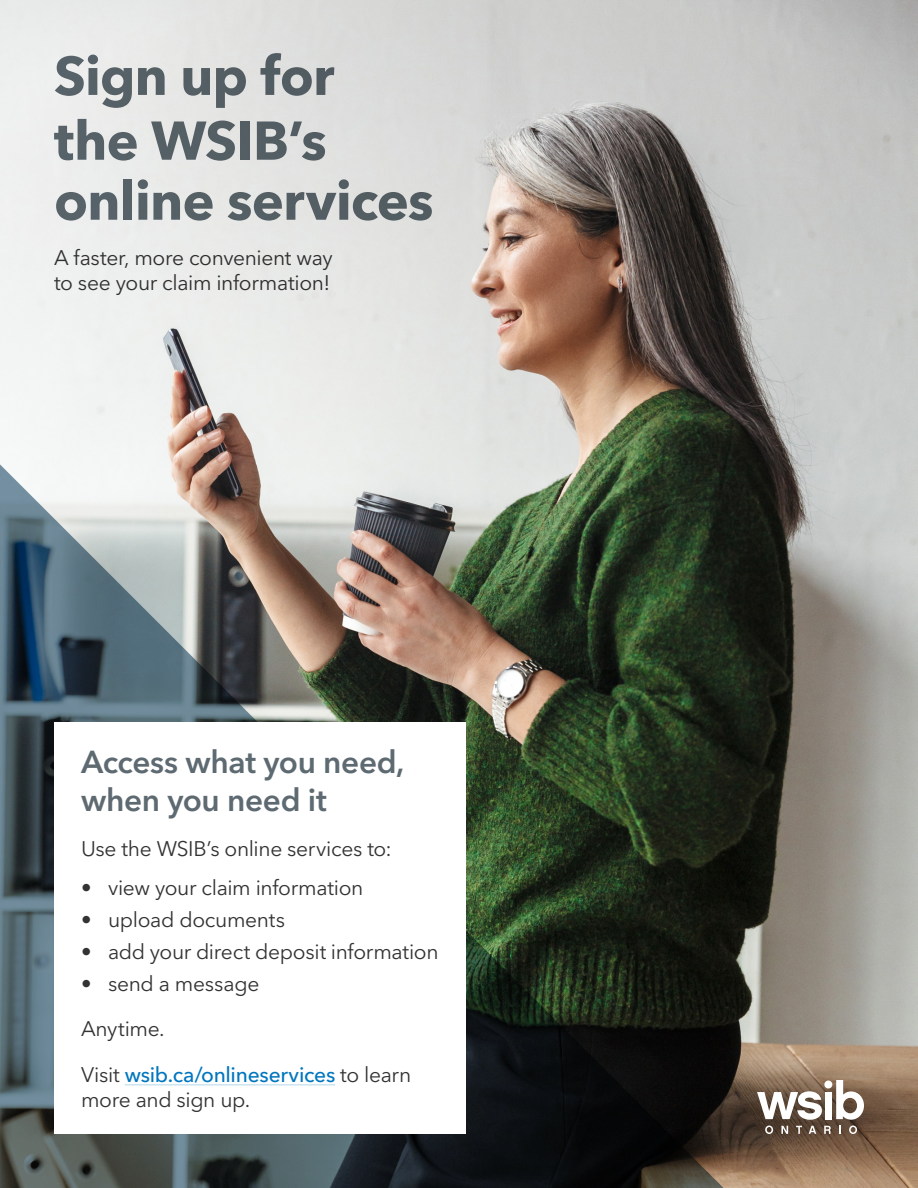
<style>
.page{position:relative;width:918px;height:1188px;background:#fff}
.page>*{position:absolute;margin:0;border:0;box-sizing:border-box;transform-origin:0 0}
.t1{font:700 54px/64.8px "Avenir Next LT Pro";letter-spacing:-.015em;color:#5e6a71}
.t2{font:600 31.5px/37.8px "Avenir Next LT Pro";letter-spacing:-.01em;color:#5e6a71}
.t3{font:21px/45.5px "Avenir Next LT Pro";letter-spacing:-.015em;color:#333}
.s1{font-weight:500;color:#0076bf}
</style>
<div class="page">
<img style="left:0;top:0;width:918px;height:1188px">
<img style="left:0;top:464px;width:724px;height:724px">
<div style="left:54px;top:722px;width:412px;height:412px;background:#fff"></div>
<hr style="left:125px;top:1084px;width:210px;height:2px;background:#cce4f2">
<svg style="left:757px;top:1091px;width:65px;height:29px"></svg>
<div style="left:825px;top:1092px;width:7px;height:27px;background:#fff"></div>
<svg style="left:836px;top:1080px;width:28px;height:40px"></svg>
<div style="left:824px;top:1081px;width:8px;height:8px;background:#fff;border-radius:50%"></div>
<svg style="left:765px;top:1126px;width:8px;height:8px"></svg>
<svg style="left:781px;top:1126px;width:7px;height:8px"></svg>
<svg style="left:796px;top:1126px;width:6px;height:8px"></svg>
<svg style="left:809px;top:1126px;width:7px;height:8px"></svg>
<svg style="left:824px;top:1126px;width:7px;height:8px"></svg>
<svg style="left:839px;top:1126px;width:2px;height:8px"></svg>
<svg style="left:849px;top:1126px;width:8px;height:8px"></svg>
<h1 class="t1" style="left:54px;top:43px;width:282px">Sign up for the WSIB’s</h1>
<h1 class="t1" style="left:54px;top:168px;width:381px">online services</h1>
<p class="t3" style="left:54px;top:245px;width:280px;line-height:25.2px">A faster, more convenient way to see your claim information!</p>
<h2 class="t2" style="left:81px;top:743px;width:325px">Access what you need, when you need it</h2>
<p class="t3" style="left:81px;top:826px;width:312px">Use the WSIB’s online services to:</p>
<p class="t3" style="left:81px;top:865px;width:284px">• view your claim information</p>
<p class="t3" style="left:81px;top:897px;width:206px">• upload documents</p>
<p class="t3" style="left:81px;top:929px;width:359px">• add your direct deposit information</p>
<p class="t3" style="left:81px;top:961px;width:332px">• send a message<br>Anytime.<br>Visit <span class="s1">wsib.ca/onlineservices</span> to learn</p>
<p class="t3" style="left:81px;top:1077px;width:171px">more and sign up.</p>
</div>
